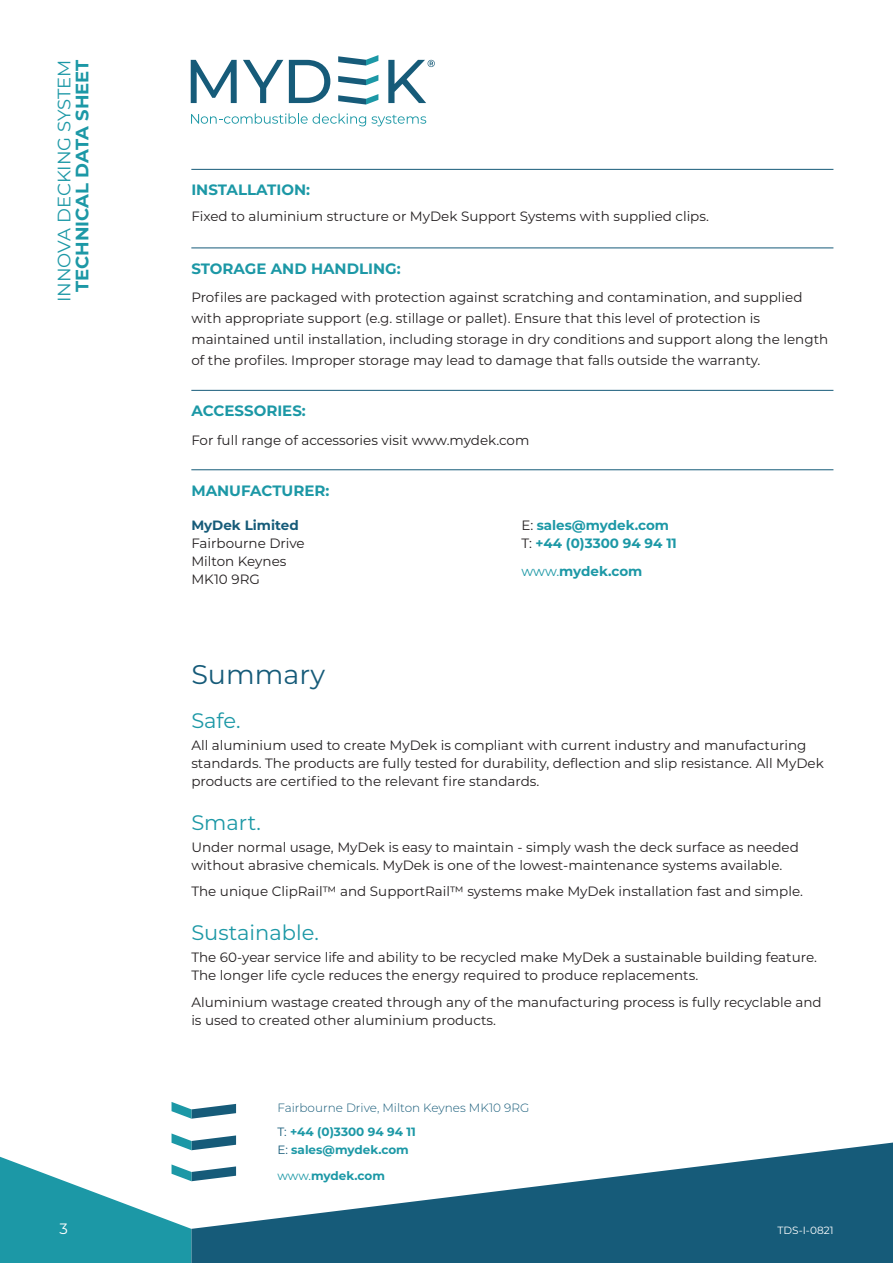
<style>
.page{position:relative;width:893px;height:1263px;background:#fff}
.page>*{position:absolute;margin:0;border:0;box-sizing:border-box;transform-origin:0 0}
.Section_heading{font:27px "Montserrat";color:#165b79}
.Safe_heading{font:21px "Montserrat";color:#1c98a6}
.t1{font:18px "Montserrat";color:#1c98a6}
.t2{font:700 18px "Montserrat";color:#1c98a6}
.Tech_head{font:700 15px "Montserrat";color:#1c98a6}
.t3{font:15px "Montserrat";color:#fff}
.Safe_smart_etc{font:13.5px/18px "Montserrat";color:#231f20}
.Body_text{font:13.5px/21px "Montserrat";color:#231f20}
.Tech_spec_2_col{font:13.5px/18px "Montserrat";color:#231f20}
.Tech_spec_2_col-2{font:700 13.5px/18px "Montserrat";color:#1c98a6}
.t4{font:300 12px/24px "Montserrat";color:#165b79}
.t5{font:700 12px/26.2px "Montserrat";color:#1c98a6}
.t6{font:10.5px "Montserrat";color:#fff}
.s1{font-weight:700;color:#165b79}
.s2{font-weight:400;color:#231f20}
.s3{font-weight:400}
.s4{font-weight:700;color:#1c98a6}
.s5{font-weight:400;color:#165b79}
</style>
<div class="page">
<svg style="left:191px;top:60px;width:46px;height:43px"></svg>
<svg style="left:243px;top:60px;width:40px;height:43px"></svg>
<svg style="left:289px;top:60px;width:41px;height:43px"></svg>
<svg style="left:388px;top:60px;width:47px;height:43px"></svg>
<svg style="left:338px;top:94px;width:40px;height:11px"></svg>
<svg style="left:338px;top:75px;width:40px;height:10px"></svg>
<svg style="left:338px;top:55px;width:40px;height:11px"></svg>
<svg style="left:191px;top:113px;width:235px;height:13px"></svg>
<svg style="left:0;top:1133px;width:191px;height:130px"></svg>
<svg style="left:172px;top:1102px;width:64px;height:17px"></svg>
<svg style="left:191px;top:1135px;width:702px;height:128px;fill:#165b79"></svg>
<hr style="left:191px;top:169px;width:642px;height:1px;background:#165b79">
<hr style="left:191px;top:248px;width:642px;height:1px;background:#165b79">
<hr style="left:191px;top:390px;width:642px;height:1px;background:#165b79">
<hr style="left:191px;top:469px;width:642px;height:1px;background:#165b79">
<h3 class="t1" style="left:52px;top:302px;width:244px;rotate:-90deg">INNOVA DECKING SYSTEM</h3>
<h3 class="t2" style="left:69px;top:292px;width:234px;rotate:-90deg">TECHNICAL DATA SHEET</h3>
<p class="t3" style="left:60px;top:1218px;width:10px">3</p>
<p class="Tech_head" style="left:191px;top:179px;width:120px">INSTALLATION:</p>
<p class="Tech_spec_2_col" style="left:191px;top:207px;width:519px">Fixed to aluminium structure or MyDek Support Systems with supplied clips.</p>
<p class="Tech_head" style="left:191px;top:258px;width:211px">STORAGE AND HANDLING:</p>
<p class="Body_text" style="left:191px;top:287px;width:638px">Profiles are packaged with protection against scratching and contamination, and supplied with appropriate support (e.g. stillage or pallet). Ensure that this level of protection is maintained until installation, including storage in dry conditions and support along the length of the profiles. Improper storage may lead to damage that falls outside the warranty.</p>
<p class="Tech_head" style="left:191px;top:400px;width:116px">ACCESSORIES:</p>
<p class="Body_text" style="left:191px;top:429px;width:339px">For full range of accessories visit www.mydek.com</p>
<p class="Tech_head" style="left:191px;top:479px;width:140px">MANUFACTURER:</p>
<p class="Tech_spec_2_col" style="left:191px;top:515px;width:115px"><span class="s1">MyDek Limited<br></span>Fairbourne Drive<br>Milton Keynes<br>MK10 9RG</p>
<p class="Tech_spec_2_col-2" style="left:521px;top:515px;width:157px"><span class="s2">E:</span> sales@mydek.com<br><span class="s2">T:</span> +44 (0)3300 94 94 11</p>
<p class="Tech_spec_2_col-2" style="left:521px;top:562px;width:123px"><span class="s3">www.</span>mydek.com</p>
<p class="Section_heading" style="left:191px;top:656px;width:135px">Summary</p>
<p class="Safe_heading" style="left:191px;top:706px;width:51px">Safe.</p>
<p class="Safe_smart_etc" style="left:191px;top:736px;width:634px">All aluminium used to create MyDek is compliant with current industry and manufacturing standards. The products are fully tested for durability, deflection and slip resistance. All MyDek products are certified to the relevant fire standards.</p>
<p class="Safe_heading" style="left:191px;top:808px;width:71px">Smart.</p>
<p class="Safe_smart_etc" style="left:191px;top:837px;width:609px">Under normal usage, MyDek is easy to maintain - simply wash the deck surface as needed without abrasive chemicals. MyDek is one of the lowest-maintenance systems available.</p>
<p class="Safe_smart_etc" style="left:191px;top:882px;width:613px">The unique ClipRail™ and SupportRail™ systems make MyDek installation fast and simple.</p>
<p class="Safe_heading" style="left:191px;top:918px;width:129px">Sustainable.</p>
<p class="Safe_smart_etc" style="left:191px;top:948px;width:627px">The 60-year service life and ability to be recycled make MyDek a sustainable building feature.<br>The longer life cycle reduces the energy required to produce replacements.</p>
<p class="Safe_smart_etc" style="left:191px;top:992px;width:632px">Aluminium wastage created through any of the manufacturing process is fully recyclable and is used to created other aluminium products.</p>
<p class="t4" style="left:277px;top:1095px;width:253px">Fairbourne Drive, Milton Keynes MK10 9RG<br><span class="s3">T:</span> <span class="s4">+44 (0)3300 94 94 11</span></p>
<p class="t5" style="left:277px;top:1136px;width:133px"><span class="s5">E:</span> sales@mydek.com <span class="s3">www.</span>mydek.com</p>
<p class="t6" style="left:777px;top:1223px;width:58px">TDS-I-0821</p>
</div>
